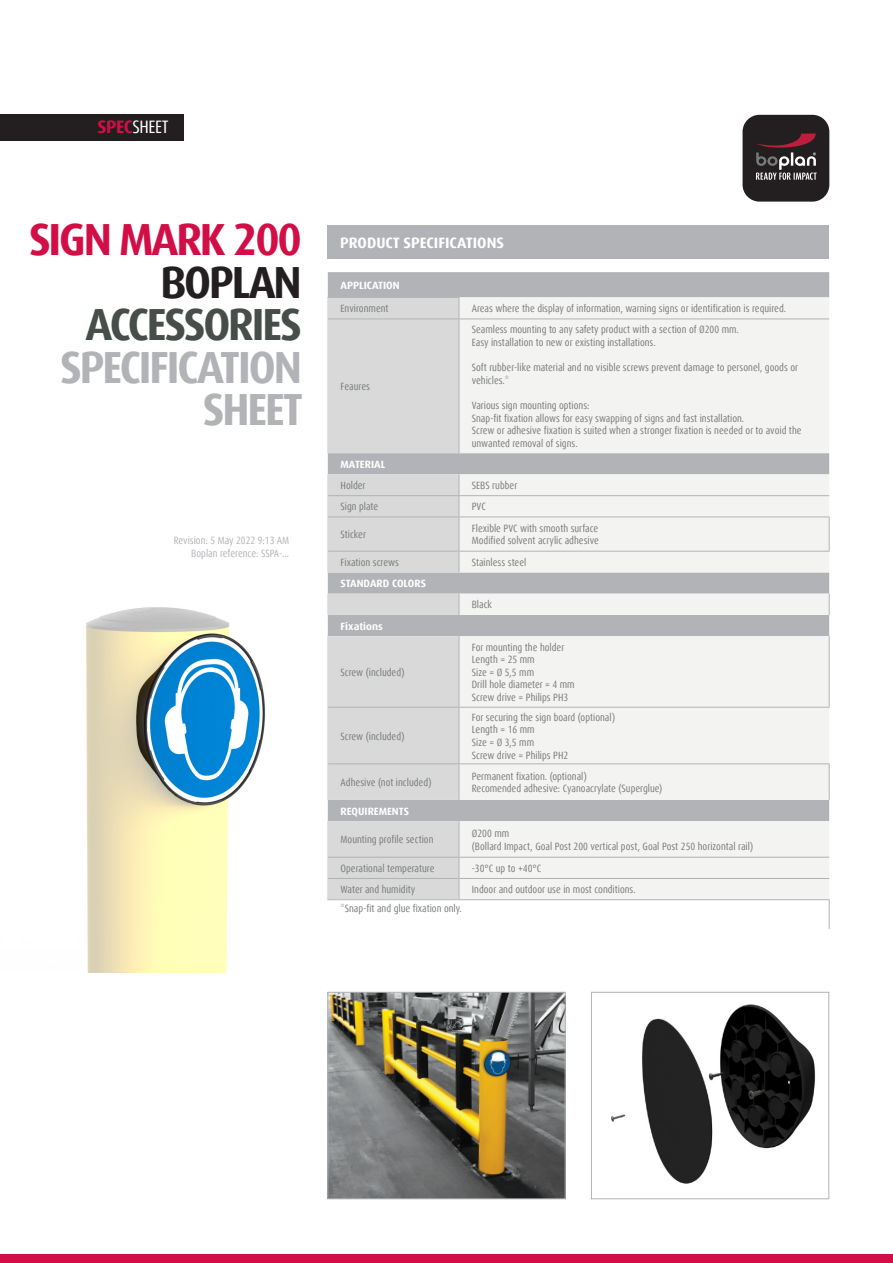
<style>
.page{position:relative;width:893px;height:1263px;background:#fff}
.page>*{position:absolute;margin:0;border:0;box-sizing:border-box;transform-origin:0 0}
.Normal_text_left{font:700 45px "Dax Offc";letter-spacing:-.05em;color:#b2b3b7;scale:.96 1}
.Normal_text_left-2{font:700 45px "Dax Offc";letter-spacing:-.05em;color:#d20e46;scale:.96 1}
.Normal_text_left-3{font:700 45px "Dax Offc";letter-spacing:-.05em;color:#474e4a;scale:.96 1}
.Normal_text_left-4{font:700 45px "Dax Offc";letter-spacing:-.05em;color:#231f20;scale:.96 1}
.Tech_data_title{font:condensed 18px "Dax Offc";letter-spacing:-.02em;color:#fff}
.Table_Header{font:700 15px "Dax Offc";color:#fff}
.Table_Cell_text{font:condensed 10.5px/12.6px "Dax Offc";color:#7a7c7d}
.Table_Header-2{font:700 10.5px "Dax Offc";color:#fff}
.Normal_text{font:condensed 10.5px "Dax Offc";color:#b2b3b7}
.small_text_under_ima{font:condensed 10.5px "Dax Offc";color:#b2b3b7}
.s1{font-weight:700;font-stretch:normal;color:#d20e46}
</style>
<div class="page">
<div style="left:327px;top:225px;width:502px;height:34px;background:#b2b3b7"></div>
<div style="left:0;top:114px;width:183px;height:26px;background:#231f20"></div>
<div style="left:328px;top:272px;width:501px;height:25px;background:#b2b3b7"></div>
<svg style="left:328px;top:298px;width:131px;height:601px;background:#d2d3d3"></svg>
<svg style="left:459px;top:297px;width:370px;height:602px;fill:#f3f3f1"></svg>
<svg style="left:327px;top:298px;width:1px;height:21px"></svg>
<hr style="left:327px;top:319px;width:1px;height:134px;background:#d8d9d8">
<svg style="left:327px;top:474px;width:1px;height:43px"></svg>
<hr style="left:327px;top:517px;width:1px;height:34px;background:#d8d9d8">
<svg style="left:327px;top:551px;width:1px;height:21px"></svg>
<svg style="left:327px;top:594px;width:1px;height:21px"></svg>
<hr style="left:327px;top:636px;width:1px;height:71px;background:#d8d9d8">
<hr style="left:327px;top:707px;width:1px;height:57px;background:#d8d9d8">
<hr style="left:327px;top:764px;width:1px;height:36px;background:#d8d9d8">
<hr style="left:327px;top:821px;width:1px;height:36px;background:#d8d9d8">
<svg style="left:327px;top:857px;width:1px;height:42px"></svg>
<hr style="left:327px;top:297px;width:132px;height:1px;background:#b2b3b7">
<hr style="left:328px;top:495px;width:131px;height:1px;background:#b2b3b7">
<hr style="left:328px;top:517px;width:131px;height:1px;background:#b2b3b7">
<hr style="left:328px;top:551px;width:131px;height:1px;background:#b2b3b7">
<hr style="left:328px;top:707px;width:131px;height:1px;background:#b2b3b7">
<hr style="left:328px;top:763px;width:131px;height:1px;background:#b2b3b7">
<svg style="left:459px;top:298px;width:1px;height:21px"></svg>
<hr style="left:459px;top:319px;width:1px;height:134px;background:#b2b3b7">
<svg style="left:829px;top:900px;width:1px;height:29px"></svg>
<hr style="left:328px;top:857px;width:131px;height:1px;background:#afb1b4">
<hr style="left:328px;top:878px;width:131px;height:1px;background:#afb1b4">
<hr style="left:327px;top:899px;width:132px;height:1px;background:#afb1b4">
<hr style="left:459px;top:899px;width:371px;height:1px;background:#afb1b4">
<hr style="left:459px;top:821px;width:1px;height:36px;background:#b2b3b7">
<hr style="left:459px;top:857px;width:370px;height:1px;background:#afb1b4">
<hr style="left:459px;top:878px;width:370px;height:1px;background:#afb1b4">
<svg style="left:459px;top:857px;width:1px;height:42px"></svg>
<hr style="left:328px;top:319px;width:131px;height:1px;background:#b2b3b7">
<hr style="left:459px;top:319px;width:370px;height:1px;background:#b2b3b7">
<hr style="left:459px;top:495px;width:370px;height:1px;background:#b2b3b7">
<svg style="left:459px;top:474px;width:1px;height:43px"></svg>
<svg style="left:459px;top:552px;width:1px;height:20px"></svg>
<hr style="left:459px;top:707px;width:371px;height:1px;background:#b2b3b7">
<hr style="left:459px;top:707px;width:1px;height:56px;background:#b2b3b7">
<hr style="left:459px;top:517px;width:371px;height:1px;background:#b2b3b7">
<hr style="left:459px;top:517px;width:1px;height:34px;background:#b2b3b7">
<hr style="left:459px;top:551px;width:371px;height:1px;background:#b2b3b7">
<svg style="left:459px;top:594px;width:1px;height:21px"></svg>
<hr style="left:459px;top:636px;width:1px;height:71px;background:#b2b3b7">
<hr style="left:459px;top:763px;width:371px;height:1px;background:#b2b3b7">
<hr style="left:459px;top:764px;width:1px;height:36px;background:#b2b3b7">
<hr style="left:829px;top:517px;width:1px;height:34px;background:#b2b4b6">
<svg style="left:829px;top:594px;width:1px;height:21px"></svg>
<hr style="left:829px;top:636px;width:1px;height:71px;background:#b2b4b6">
<hr style="left:829px;top:764px;width:1px;height:36px;background:#b2b4b6">
<img style="left:86px;top:607px;width:179px;height:365px">
<div style="left:0;top:1254px;width:893px;height:9px;background:#d20e46"></div>
<img style="left:329px;top:994px;width:235px;height:203px">
<div style="left:327px;top:992px;width:239px;height:207px;border:1px solid #b2b3b7"></div>
<img style="left:611px;top:1004px;width:205px;height:180px">
<div style="left:591px;top:992px;width:238px;height:207px;border:1px solid #b2b3b7"></div>
<div style="left:742px;top:115px;width:87px;height:86px;background:#231f20;border-radius:17px"></div>
<svg style="left:756px;top:134px;width:61px;height:46px"></svg>
<p class="Tech_data_title" style="left:97px;top:116px;width:73px"><span class="s1">SPEC</span>SHEET</p>
<p class="Normal_text_left-2" style="left:29px;top:211px;width:286px">SIGN MARK 200</p>
<p class="Normal_text_left-4" style="left:161px;top:253px;width:149px">BOPLAN</p>
<p class="Normal_text_left-3" style="left:86px;top:296px;width:227px">ACCESSORIES</p>
<p class="Normal_text_left" style="left:60px;top:338px;width:253px">SPECIFICATION</p>
<p class="Normal_text_left" style="left:203px;top:381px;width:106px">SHEET</p>
<p class="small_text_under_ima" style="left:174px;top:533px;width:117px">Revision: 5 May 2022 9:13 AM</p>
<p class="Normal_text" style="left:191px;top:547px;width:99px">Boplan reference: SSPA-...</p>
<p class="Table_Header" style="left:340px;top:233px;width:165px">PRODUCT SPECIFICATIONS</p>
<p class="Table_Header-2" style="left:341px;top:278px;width:61px">APPLICATION</p>
<p class="Table_Cell_text" style="left:341px;top:302px;width:50px">Environment</p>
<p class="Table_Cell_text" style="left:472px;top:302px;width:316px">Areas where the display of information, warning signs or identification is required.</p>
<p class="Table_Cell_text" style="left:341px;top:380px;width:31px">Feaures</p>
<p class="Table_Cell_text" style="left:472px;top:324px;width:269px">Seamless mounting to any safety product with a section of Ø200 mm.</p>
<p class="Table_Cell_text" style="left:472px;top:336px;width:185px">Easy installation to new or existing installations.</p>
<p class="Table_Cell_text" style="left:472px;top:361px;width:328px">Soft rubber-like material and no visible screws prevent damage to personel, goods or vehicles.*</p>
<p class="Table_Cell_text" style="left:472px;top:399px;width:119px">Various sign mounting options:</p>
<p class="Table_Cell_text" style="left:472px;top:412px;width:274px">Snap-fit fixation allows for easy swapping of signs and fast installation.</p>
<p class="Table_Cell_text" style="left:472px;top:424px;width:331px">Screw or adhesive fixation is suited when a stronger fixation is needed or to avoid the unwanted removal of signs.</p>
<p class="Table_Header-2" style="left:341px;top:457px;width:46px">MATERIAL</p>
<p class="Table_Cell_text" style="left:341px;top:479px;width:27px">Holder</p>
<p class="Table_Cell_text" style="left:472px;top:479px;width:47px">SEBS rubber</p>
<p class="Table_Cell_text" style="left:341px;top:501px;width:39px">Sign plate</p>
<p class="Table_Cell_text" style="left:472px;top:501px;width:16px">PVC</p>
<p class="Table_Cell_text" style="left:341px;top:528px;width:27px">Sticker</p>
<p class="Table_Cell_text" style="left:472px;top:522px;width:128px">Flexible PVC with smooth surface</p>
<p class="Table_Cell_text" style="left:472px;top:535px;width:129px">Modified solvent acrylic adhesive</p>
<p class="Table_Cell_text" style="left:341px;top:556px;width:60px">Fixation screws</p>
<p class="Table_Cell_text" style="left:472px;top:556px;width:56px">Stainless steel</p>
<p class="Table_Header-2" style="left:341px;top:577px;width:87px">STANDARD COLORS</p>
<p class="Table_Cell_text" style="left:472px;top:599px;width:22px">Black</p>
<p class="Table_Header-2" style="left:341px;top:619px;width:44px">Fixations</p>
<p class="Table_Cell_text" style="left:341px;top:666px;width:66px">Screw (included)</p>
<p class="Table_Cell_text" style="left:472px;top:641px;width:94px">For mounting the holder</p>
<p class="Table_Cell_text" style="left:472px;top:653px;width:64px">Length = 25 mm</p>
<p class="Table_Cell_text" style="left:472px;top:666px;width:64px">Size = Ø 5,5 mm</p>
<p class="Table_Cell_text" style="left:472px;top:679px;width:104px">Drill hole diameter = 4 mm</p>
<p class="Table_Cell_text" style="left:472px;top:691px;width:98px">Screw drive = Philips PH3</p>
<p class="Table_Cell_text" style="left:341px;top:730px;width:66px">Screw (included)</p>
<p class="Table_Cell_text" style="left:341px;top:776px;width:93px">Adhesive (not included)</p>
<p class="Table_Header-2" style="left:341px;top:804px;width:70px">REQUIREMENTS</p>
<p class="Table_Cell_text" style="left:341px;top:833px;width:94px">Mounting profile section</p>
<p class="Table_Cell_text" style="left:472px;top:711px;width:145px">For securing the sign board (optional)</p>
<p class="Table_Cell_text" style="left:472px;top:723px;width:64px">Length = 16 mm</p>
<p class="Table_Cell_text" style="left:472px;top:736px;width:64px">Size = Ø 3,5 mm</p>
<p class="Table_Cell_text" style="left:472px;top:749px;width:98px">Screw drive = Philips PH2</p>
<p class="Table_Cell_text" style="left:472px;top:770px;width:117px">Permanent fixation. (optional)</p>
<p class="Table_Cell_text" style="left:472px;top:782px;width:192px">Recomended adhesive: Cyanoacrylate (Superglue)</p>
<p class="Table_Cell_text" style="left:472px;top:827px;width:39px">Ø200 mm</p>
<p class="Table_Cell_text" style="left:472px;top:840px;width:283px">(Bollard Impact, Goal Post 200 vertical post, Goal Post 250 horizontal rail)</p>
<p class="Table_Cell_text" style="left:341px;top:862px;width:95px">Operational temperature</p>
<p class="Table_Cell_text" style="left:472px;top:862px;width:71px">-30°C up to +40°C</p>
<p class="Table_Cell_text" style="left:341px;top:883px;width:76px">Water and humidity</p>
<p class="Table_Cell_text" style="left:472px;top:883px;width:165px">Indoor and outdoor use in most conditions.</p>
<p class="Table_Cell_text" style="left:341px;top:902px;width:123px">*Snap-fit and glue fixation only.</p>
</div>
